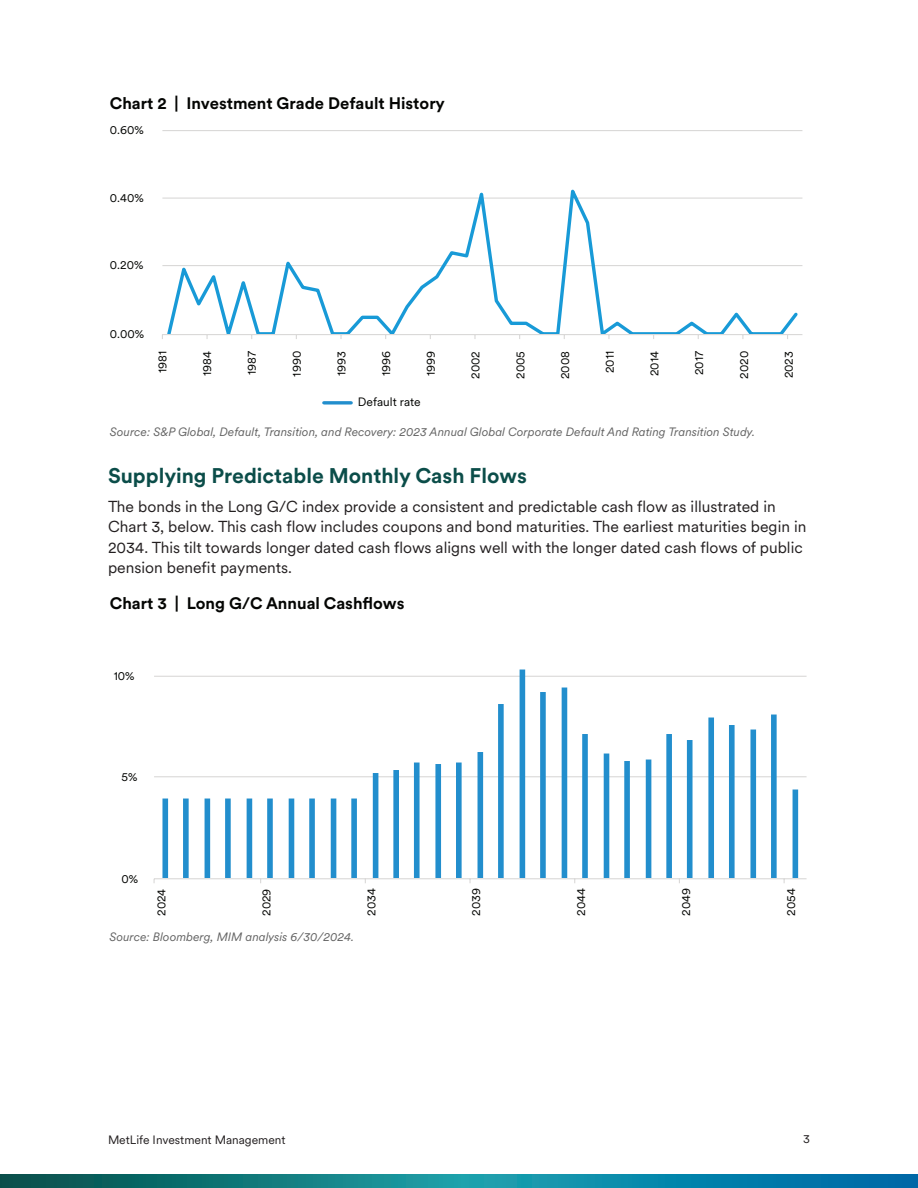
<style>
.page{position:relative;width:918px;height:1188px;background:#fff}
.page>*{position:absolute;margin:0;border:0;box-sizing:border-box;transform-origin:0 0}
.t1{font:700 21px "Met Life Circular";color:#0b4d49}
.t2{font:700 16.5px "Met Life Circular";color:#040503}
.t3{font:15.75px/20.2px "Met Life Circular";color:#231f20}
.t4{font:italic 12px "Met Life Circular";color:#646464}
.t5{font:12px "Met Life Circular";color:#040503}
.t6{font:12px "Met Life Circular";color:#231f20}
</style>
<div class="page">
<svg style="left:0;top:1174px;width:918px;height:14px"></svg>
<hr style="left:162px;top:265px;width:640px;height:1px;background:#dad9d8">
<hr style="left:162px;top:198px;width:640px;height:1px;background:#dad9d8">
<hr style="left:162px;top:130px;width:640px;height:1px;background:#dad9d8">
<hr style="left:162px;top:334px;width:640px;height:1px;background:#dad9d8">
<svg style="left:165px;top:189px;width:636px;height:145px"></svg>
<svg style="left:324px;top:401px;width:27px;height:4px"></svg>
<hr style="left:154px;top:776px;width:653px;height:1px;background:#dad9d8">
<hr style="left:154px;top:676px;width:653px;height:1px;background:#dad9d8">
<svg style="left:162px;top:670px;width:636px;height:208px"></svg>
<hr style="left:154px;top:878px;width:653px;height:1px;background:#dad9d8">
<p class="t2" style="left:110px;top:92px;width:336px">Chart 2 | Investment Grade Default History</p>
<p class="t5" style="left:110px;top:122px;width:35px">0.60%</p>
<p class="t5" style="left:110px;top:190px;width:35px">0.40%</p>
<p class="t5" style="left:110px;top:257px;width:35px">0.20%</p>
<p class="t5" style="left:110px;top:326px;width:36px">0.00%</p>
<p class="t5" style="left:154px;top:373px;width:24px;rotate:-90deg">1981</p>
<p class="t5" style="left:199px;top:376px;width:26px;rotate:-90deg">1984</p>
<p class="t5" style="left:244px;top:375px;width:26px;rotate:-90deg">1987</p>
<p class="t5" style="left:288px;top:377px;width:27px;rotate:-90deg">1990</p>
<p class="t5" style="left:333px;top:376px;width:26px;rotate:-90deg">1993</p>
<p class="t5" style="left:378px;top:376px;width:27px;rotate:-90deg">1996</p>
<p class="t5" style="left:423px;top:376px;width:27px;rotate:-90deg">1999</p>
<p class="t5" style="left:467px;top:379px;width:29px;rotate:-90deg">2002</p>
<p class="t5" style="left:512px;top:379px;width:29px;rotate:-90deg">2005</p>
<p class="t5" style="left:557px;top:379px;width:30px;rotate:-90deg">2008</p>
<p class="t5" style="left:602px;top:373px;width:24px;rotate:-90deg">2011</p>
<p class="t5" style="left:646px;top:376px;width:26px;rotate:-90deg">2014</p>
<p class="t5" style="left:691px;top:375px;width:26px;rotate:-90deg">2017</p>
<p class="t5" style="left:736px;top:379px;width:29px;rotate:-90deg">2020</p>
<p class="t5" style="left:781px;top:378px;width:29px;rotate:-90deg">2023</p>
<p class="t5" style="left:358px;top:394px;width:64px">Default rate</p>
<p class="t4" style="left:110px;top:424px;width:646px">Source: S&amp;P Global, Default, Transition, and Recovery: 2023 Annual Global Corporate Default And Rating Transition Study.</p>
<h1 class="t1" style="left:108px;top:461px;width:420px">Supplying Predictable Monthly Cash Flows</h1>
<p class="t3" style="left:108px;top:496px;width:700px">The bonds in the Long G/C index provide a consistent and predictable cash flow as illustrated in Chart 3, below. This cash flow includes coupons and bond maturities. The earliest maturities begin in 2034. This tilt towards longer dated cash flows aligns well with the longer dated cash flows of public pension benefit payments.</p>
<p class="t2" style="left:110px;top:592px;width:296px">Chart 3 | Long G/C Annual Cash ows</p>
<p class="t5" style="left:114px;top:668px;width:22px">10%</p>
<p class="t5" style="left:121px;top:768px;width:17px">5%</p>
<p class="t5" style="left:121px;top:870px;width:18px">0%</p>
<p class="t5" style="left:153px;top:916px;width:29px;rotate:-90deg">2024</p>
<p class="t5" style="left:258px;top:916px;width:29px;rotate:-90deg">2029</p>
<p class="t5" style="left:363px;top:916px;width:29px;rotate:-90deg">2034</p>
<p class="t5" style="left:468px;top:916px;width:29px;rotate:-90deg">2039</p>
<p class="t5" style="left:573px;top:916px;width:29px;rotate:-90deg">2044</p>
<p class="t5" style="left:678px;top:916px;width:29px;rotate:-90deg">2049</p>
<p class="t5" style="left:783px;top:916px;width:29px;rotate:-90deg">2054</p>
<p class="t4" style="left:110px;top:929px;width:246px">Source: Bloomberg, MIM analysis 6/30/2024.</p>
<p class="t6" style="left:108px;top:1132px;width:179px">MetLife Investment Management</p>
<p class="t6" style="left:803px;top:1131px;width:8px">3</p>
</div>
